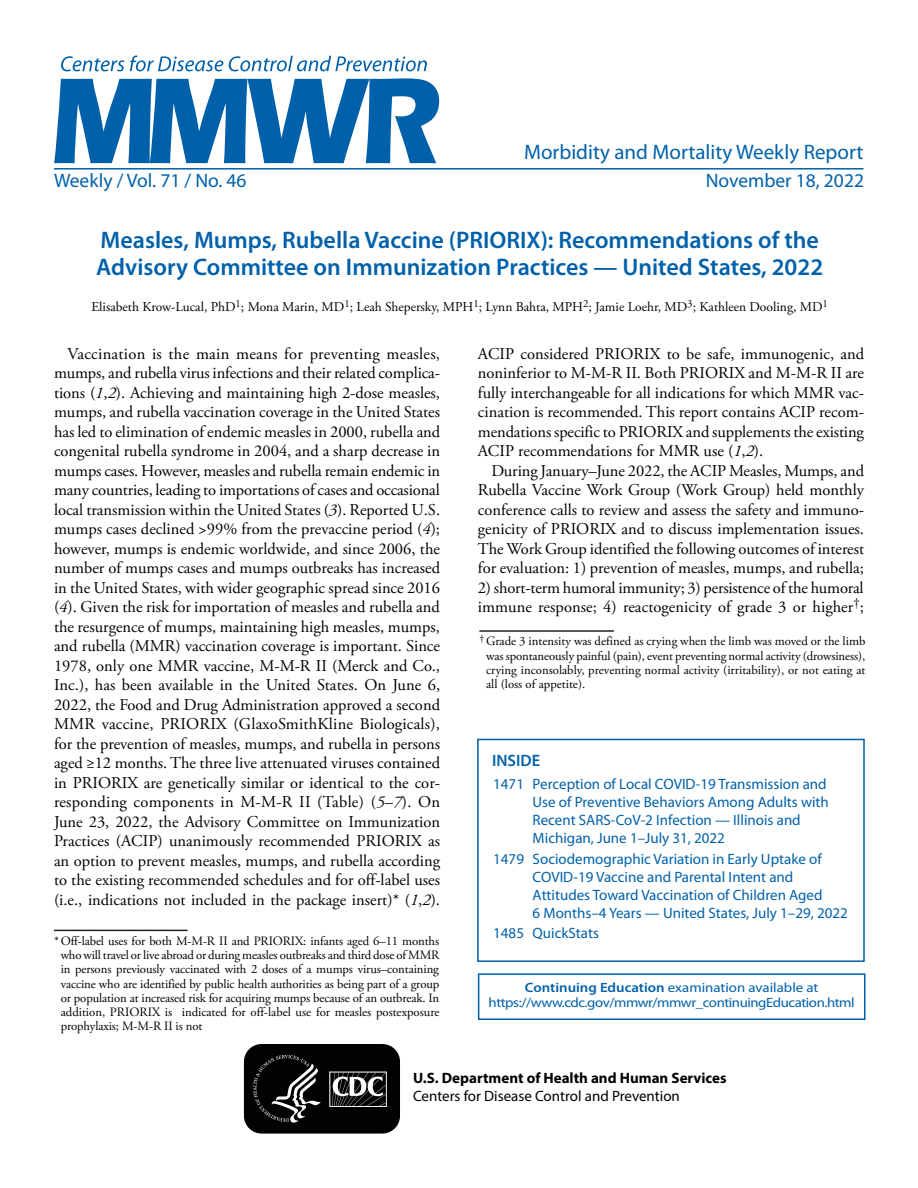
<style>
.page{position:relative;width:918px;height:1188px;background:#fff}
.page>*{position:absolute;margin:0;border:0;box-sizing:border-box;transform-origin:0 0}
.Report_Title{font:600 24px/27px "Myriad Pro";color:#0061aa}
.t1{font:21px "Myriad Pro";color:#0061aa}
.cover_date_vol{font:19.5px "Myriad Pro";color:#0061aa}
.Paragraph{font:16.5px/19.5px "Adobe Garamond Pro";color:#010203;text-align:justify}
.inside{font:600 16.5px "Myriad Pro";color:#0061aa}
.t2{font:15px/18px "Myriad Pro";color:#0061aa}
.t3{font:700 15px/18px "Myriad Pro";color:#010203}
.Author_Names{font:13.5px "Adobe Garamond Pro";color:#010203}
.CE_box_-_normal_9pt{font:13.5px/15px "Myriad Pro";letter-spacing:-.03em;color:#0061aa;text-align:center;scale:1.1 1}
.Footnote{font:12.75px/14.2px "Adobe Garamond Pro";color:#010203;text-align:justify}
.s1{font-style:italic}
.s2{font-weight:600}
.s3{font-weight:400}
</style>
<div class="page">
<hr style="left:54px;top:168px;width:810px;height:2px;background:#0061aa">
<svg style="left:54px;top:78px;width:385px;height:85px"></svg>
<svg style="left:61px;top:56px;width:366px;height:15px"></svg>
<div style="left:477px;top:739px;width:388px;height:223px;border:2px solid #0061aa"></div>
<div style="left:478px;top:973px;width:388px;height:47px;border:2px solid #0061aa"></div>
<svg style="left:243px;top:1045px;width:157px;height:89px;background:#222324"></svg>
<hr style="left:54px;top:930px;width:134px;height:1px;background:#231f20">
<hr style="left:479px;top:630px;width:135px;height:2px;background:#231f20">
<p class="t1" style="left:524px;top:139px;width:341px">Morbidity and Mortality Weekly Report</p>
<p class="cover_date_vol" style="left:54px;top:170px;width:194px">Weekly / Vol. 71 / No. 46</p>
<p class="cover_date_vol" style="left:706px;top:170px;width:160px">November 18, 2022</p>
<h1 class="Report_Title" style="left:96px;top:226px;width:728px">Measles, Mumps, Rubella Vaccine (PRIORIX): Recommendations of the<br>Advisory Committee on Immunization Practices — United States, 2022</h1>
<p class="Author_Names" style="left:91px;top:299px;width:738px">Elisabeth Krow-Lucal, PhD<sup>1</sup>; Mona Marin, MD<sup>1</sup>; Leah Shepersky, MPH<sup>1</sup>; Lynn Bahta, MPH<sup>2</sup>; Jamie Loehr, MD<sup>3</sup>; Kathleen Dooling, MD<sup>1</sup></p>
<p class="Paragraph" style="left:54px;top:345px;width:388px;text-indent:14px">Vaccination is the main means for preventing measles, mumps, and rubella virus infections and their related complica&shy;tions (<span class="s1">1</span>,<span class="s1">2</span>). Achieving and maintaining high 2-dose measles, mumps, and rubella vaccination coverage in the United States has led to elimination of endemic measles in 2000, rubella and congenital rubella syndrome in 2004, and a sharp decrease in mumps cases. However, measles and rubella remain endemic in many countries, leading to importations of cases and occasional local transmission within the United States (<span class="s1">3</span>). Reported U.S. mumps cases declined &gt;99% from the prevaccine period (<span class="s1">4</span>); however, mumps is endemic worldwide, and since 2006, the number of mumps cases and mumps outbreaks has increased in the United States, with wider geographic spread since 2016 (<span class="s1">4</span>). Given the risk for importation of measles and rubella and the resurgence of mumps, maintaining high measles, mumps, and rubella (MMR) vaccination coverage is important. Since 1978, only one MMR vaccine, M-M-R II (Merck and Co., Inc.), has been available in the United States. On June 6, 2022, the Food and Drug Administration approved a second MMR vaccine, PRIORIX (GlaxoSmithKline Biologicals), for the prevention of measles, mumps, and rubella in persons aged ≥12 months. The three live attenuated viruses contained in PRIORIX are genetically similar or identical to the cor&shy;responding components in M-M-R II (Table) (<span class="s1">5</span>–<span class="s1">7</span>). On June 23, 2022, the Advisory Committee on Immunization Practices (ACIP) unanimously recommended PRIORIX as an option to prevent measles, mumps, and rubella according to the existing recommended schedules and for off-label uses (i.e., indications not included in the package insert)* (<span class="s1">1</span>,<span class="s1">2</span>).</p>
<p class="Footnote" style="left:61px;top:934px;width:380px;text-indent:-7px">*Off-label uses for both M-M-R II and PRIORIX: infants aged 6–11 months who will travel or live abroad or during measles outbreaks and third dose of MMR in persons previously vaccinated with 2 doses of a mumps virus–containing vaccine who are identified by public health authorities as being part of a group or population at increased risk for acquiring mumps because of an outbreak. In addition, PRIORIX is indicated for off-label use for measles postexposure prophylaxis; M-M-R II is not</p>
<p class="Paragraph" style="left:478px;top:345px;width:388px">ACIP considered PRIORIX to be safe, immunogenic, and noninferior to M-M-R II. Both PRIORIX and M-M-R II are fully interchangeable for all indications for which MMR vac&shy;cination is recommended. This report contains ACIP recom&shy;mendations specific to PRIORIX and supplements the existing ACIP recommendations for MMR use (<span class="s1">1</span>,<span class="s1">2</span>).</p>
<p class="Paragraph" style="left:478px;top:462px;width:388px;text-indent:14px">During January–June 2022, the ACIP Measles, Mumps, and Rubella Vaccine Work Group (Work Group) held monthly conference calls to review and assess the safety and immuno&shy;genicity of PRIORIX and to discuss implementation issues.<br>The Work Group identified the following outcomes of interest for evaluation: 1) prevention of measles, mumps, and rubella;</p>
<p class="Paragraph" style="left:478px;top:579px;width:388px">2) short-term humoral immunity; 3) persistence of the humoral immune response; 4) reactogenicity of grade 3 or higher<sup>†</sup>;</p>
<p class="Footnote" style="left:486px;top:635px;width:381px;text-indent:-7px"><sup>†</sup> Grade 3 intensity was defined as crying when the limb was moved or the limb was spontaneously painful (pain), event preventing normal activity (drowsiness), crying inconsolably, preventing normal activity (irritability), or not eating at all (loss of appetite).</p>
<h1 class="inside" style="left:492px;top:751px;width:50px">INSIDE</h1>
<p class="t2" style="left:533px;top:776px;width:298px;text-indent:-39px">1471 Perception of Local COVID-19 Transmission and Use of Preventive Behaviors Among Adults with Recent SARS-CoV-2 Infection — Illinois and Michigan, June 1–July 31, 2022</p>
<p class="t2" style="left:533px;top:850px;width:317px;text-indent:-39px">1479 Sociodemographic Variation in Early Uptake of COVID-19 Vaccine and Parental Intent and Attitudes Toward Vaccination of Children Aged<br>6 Months–4 Years — United States, July 1–29, 2022</p>
<p class="t2" style="left:493px;top:924px;width:107px">1485 QuickStats</p>
<p class="CE_box_-_normal_9pt" style="left:489px;top:980px;width:334px"><span class="s2">Continuing Education</span> examination available at https://www.cdc.gov/mmwr/mmwr_continuingEducation.html</p>
<p class="t3" style="left:413px;top:1069px;width:315px">U.S. Department of Health and Human Services<br><span class="s3">Centers for Disease Control and Prevention</span></p>
</div>
